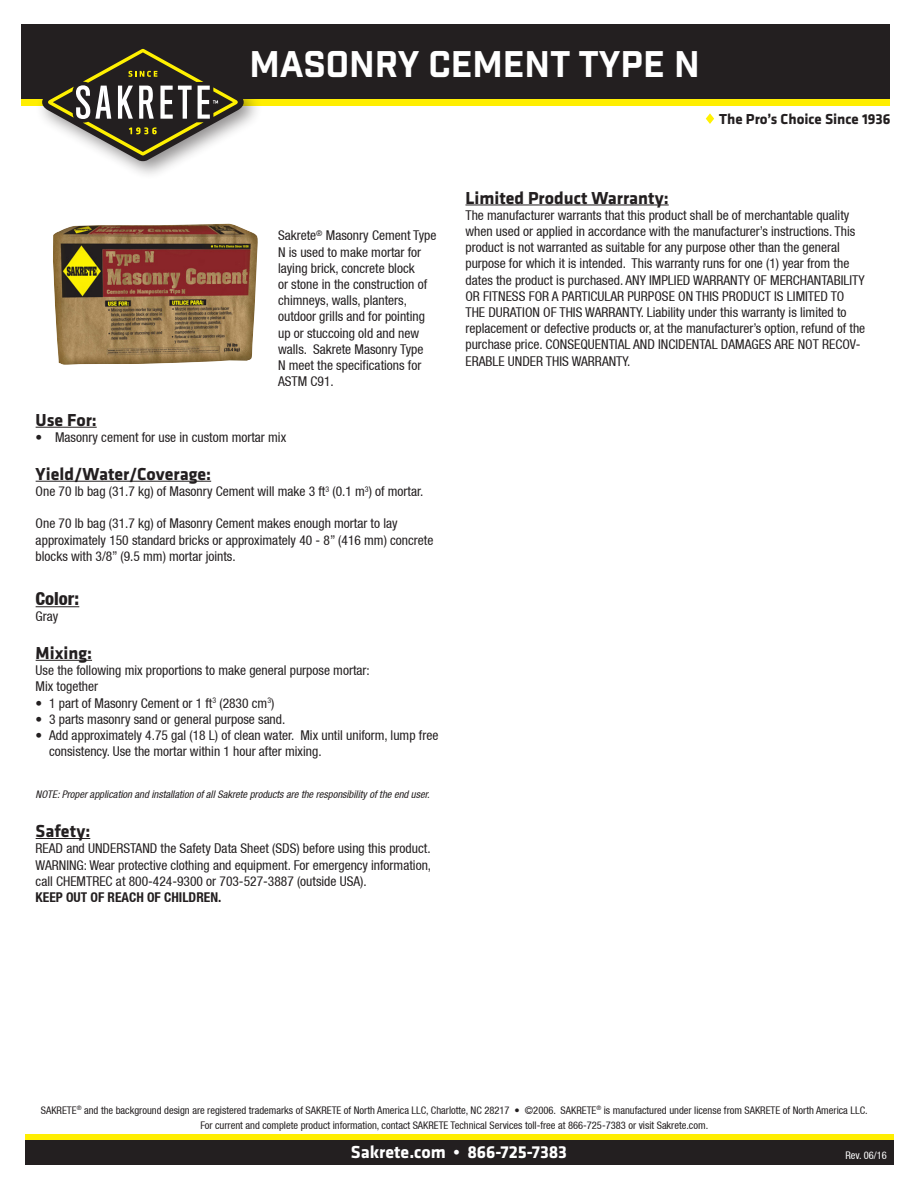
<style>
.page{position:relative;width:918px;height:1188px;background:#fff}
.page>*{position:absolute;margin:0;border:0;box-sizing:border-box;transform-origin:0 0}
.t1{font:36px "Industry Inc Base";color:#fff}
.t2{font:700 18px "Klavika Basic";color:#231f20}
.t3{font:700 18px "Klavika";color:#fff}
.t4{font:800 condensed 18px "Helvetica Neue LT";color:#231f20}
.t5{font:700 15px "Klavika";color:#231f20}
.t6{font:condensed 13.5px/16.2px "Helvetica Neue LT";color:#231f20}
.t7{font:700 condensed 13.5px "Helvetica Neue LT";color:#231f20}
.t8{font:condensed 10.5px/15px "Helvetica Neue LT";color:#231f20;text-align:center}
.t9{font:italic condensed 10.5px "Helvetica Neue LT";color:#231f20}
.t10{font:condensed 10.5px "Helvetica Neue LT";color:#fff}
</style>
<div class="page">
<div style="left:21px;top:98px;width:869px;height:7px;background:#ffee01"></div>
<div style="left:21px;top:25px;width:869px;height:74px;background:#231f20"></div>
<div style="left:35px;top:36px;width:228px;height:145px;background:#231f20;opacity:.5"></div>
<svg style="left:42px;top:43px;width:202px;height:118px"></svg>
<div style="left:25px;top:1134px;width:869px;height:7px;background:#ffee01"></div>
<div style="left:25px;top:1140px;width:869px;height:25px;background:#231f20"></div>
<svg style="left:706px;top:113px;width:8px;height:11px"></svg>
<hr style="left:465px;top:205px;width:204px;height:1px;background:#231f20">
<hr style="left:36px;top:427px;width:61px;height:1px;background:#231f20">
<hr style="left:36px;top:481px;width:175px;height:1px;background:#231f20">
<hr style="left:36px;top:606px;width:43px;height:1px;background:#231f20">
<hr style="left:36px;top:660px;width:56px;height:1px;background:#231f20">
<hr style="left:36px;top:838px;width:54px;height:1px;background:#231f20">
<img style="left:53px;top:224px;width:205px;height:141px">
<p class="t1" style="left:249px;top:43px;width:452px">MASONRY CEMENT TYPE N</p>
<p class="t5" style="left:719px;top:110px;width:173px">The Pro’s Choice Since 1936</p>
<p class="t6" style="left:278px;top:228px;width:160px">Sakrete<sup>®</sup> Masonry Cement Type<br>N is used to make mortar for laying brick, concrete block<br>or stone in the construction of chimneys, walls, planters,</p>
<p class="t6" style="left:278px;top:309px;width:148px">outdoor grills and for pointing up or stuccoing old and new walls. Sakrete Masonry Type<br>N meet the specifications for<br>ASTM C91.</p>
<p class="t2" style="left:36px;top:407px;width:63px">Use For:</p>
<p class="t6" style="left:36px;top:429px;width:252px">• Masonry cement for use in custom mortar mix</p>
<p class="t2" style="left:36px;top:461px;width:177px">Yield/Water/Coverage:</p>
<p class="t6" style="left:36px;top:483px;width:389px">One 70 lb bag (31.7 kg) of Masonry Cement will make 3 ft<sup>3</sup> (0.1 m<sup>3</sup>) of mortar.</p>
<p class="t6" style="left:36px;top:516px;width:363px">One 70 lb bag (31.7 kg) of Masonry Cement makes enough mortar to lay</p>
<p class="t6" style="left:36px;top:532px;width:399px">approximately 150 standard bricks or approximately 40 - 8” (416 mm) concrete blocks with 3/8” (9.5 mm) mortar joints.</p>
<p class="t4" style="left:36px;top:587px;width:45px">Color:</p>
<p class="t6" style="left:36px;top:608px;width:24px">Gray</p>
<p class="t2" style="left:36px;top:640px;width:58px">Mixing:</p>
<p class="t6" style="left:36px;top:662px;width:336px">Use the following mix proportions to make general purpose mortar:</p>
<p class="t6" style="left:36px;top:678px;width:64px">Mix together</p>
<p class="t6" style="left:36px;top:695px;width:240px">• 1 part of Masonry Cement or 1 ft<sup>3</sup> (2830 cm<sup>3</sup>)</p>
<p class="t6" style="left:36px;top:711px;width:251px">• 3 parts masonry sand or general purpose sand.</p>
<p class="t6" style="left:36px;top:727px;width:404px">• Add approximately 4.75 gal (18 L) of clean water. Mix until uniform, lump free</p>
<p class="t6" style="left:49px;top:743px;width:274px">consistency. Use the mortar within 1 hour after mixing.</p>
<p class="t9" style="left:36px;top:788px;width:395px">NOTE: Proper application and installation of all Sakrete products are the responsibility of the end user.</p>
<p class="t2" style="left:36px;top:818px;width:56px">Safety:</p>
<p class="t6" style="left:36px;top:840px;width:397px;text-align:justify">READ and UNDERSTAND the Safety Data Sheet (SDS) before using this product.<br>WARNING: Wear protective clothing and equipment. For emergency information, call CHEMTREC at 800-424-9300 or 703-527-3887 (outside USA).</p>
<p class="t7" style="left:36px;top:889px;width:187px">KEEP OUT OF REACH OF CHILDREN.</p>
<p class="t2" style="left:465px;top:185px;width:205px">Limited Product Warranty:</p>
<p class="t6" style="left:465px;top:207px;width:401px">The manufacturer warrants that this product shall be of merchantable quality when used or applied in accordance with the manufacturer’s instructions. This product is not warranted as suitable for any purpose other than the general purpose for which it is intended. This warranty runs for one (1) year from the dates the product is purchased. ANY IMPLIED WARRANTY OF MERCHANTABILITY OR FITNESS FOR A PARTICULAR PURPOSE ON THIS PRODUCT IS LIMITED TO THE DURATION OF THIS WARRANTY. Liability under this warranty is limited to replacement or defective products or, at the manufacturer’s option, refund of the purchase price. CONSEQUENTIAL AND INCIDENTAL DAMAGES ARE NOT RECOV-ERABLE UNDER THIS WARRANTY.</p>
<p class="t8" style="left:41px;top:1102px;width:828px">SAKRETE<sup>®</sup> and the background design are registered trademarks of SAKRETE of North America LLC, Charlotte, NC 28217 • ©2006. SAKRETE<sup>®</sup> is manufactured under license from SAKRETE of North America LLC.<br>For current and complete product information, contact SAKRETE Technical Services toll-free at 866-725-7383 or visit Sakrete.com.</p>
<p class="t10" style="left:845px;top:1149px;width:43px">Rev. 06/16</p>
<h2 class="t3" style="left:351px;top:1142px;width:218px">Sakrete.com • 866-725-7383</h2>
</div>
